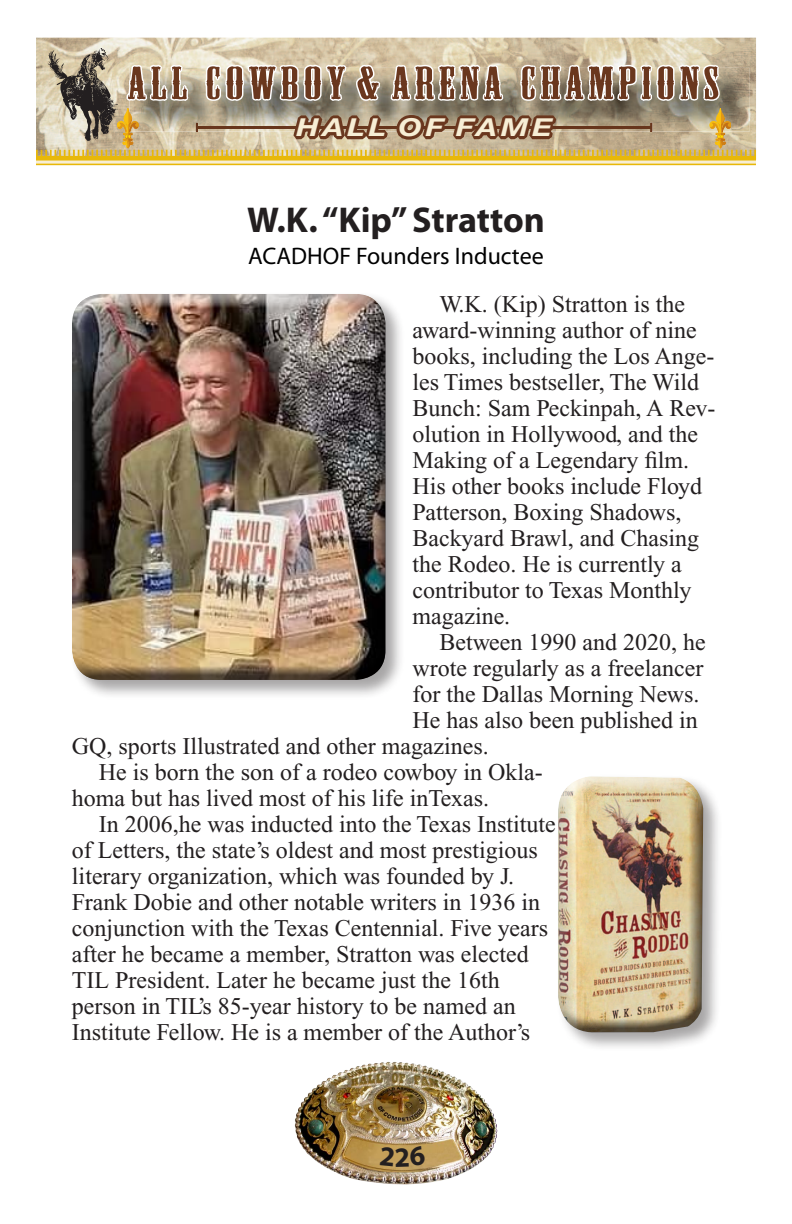
<style>
.page{position:relative;width:792px;height:1224px;background:#fff}
.page>*{position:absolute;margin:0;border:0;box-sizing:border-box;transform-origin:0 0}
.t1{font:43px "Mesquite";letter-spacing:.08em;color:#6a371e;scale:1.49 1}
.t2{font:700 36px "Myriad Pro";color:#231f20}
.t3{font:italic 700 24.8px "Helvetica Neue";letter-spacing:.13em;color:#f7eed5;scale:1.22 1}
.t4{font:24px/26px "Times New Roman";color:#231f20}
.t5{font:24px "Myriad Pro";color:#000}
.t6{font:700 24px "Myriad Pro";color:#231f20}
</style>
<div class="page">
<svg style="left:36px;top:37px;width:720px;height:129px;background:#c6b593"></svg>
<img style="left:47px;top:48px;width:70px;height:93px">
<img style="left:294px;top:1062px;width:197px;height:123px">
<div style="left:70px;top:292px;width:335px;height:408px;background:#231f20;opacity:.4"></div>
<div style="left:72px;top:293px;width:316px;height:370px;background:#fff;opacity:.75"></div>
<div style="left:72px;top:301px;width:316px;height:382px;background:#231f20;opacity:.75"></div>
<div style="left:556px;top:773px;width:167px;height:278px;background:#231f20;opacity:.4"></div>
<div style="left:557px;top:775px;width:150px;height:237px;background:#fff;opacity:.75"></div>
<div style="left:557px;top:785px;width:150px;height:250px;background:#231f20;opacity:.75"></div>
<svg style="left:380px;top:1146px;width:46px;height:20px"></svg>
<h1 class="t1" style="left:128px;top:61px;width:398px">ALL COWBOY&amp; ARENA CHAMPIONS</h1>
<p class="t3" style="left:297px;top:112px;width:211px">HALL OF FAME</p>
<h2 class="t2" style="left:247px;top:197px;width:299px">W.K. “Kip” Stratton</h2>
<p class="t5" style="left:248px;top:241px;width:297px">ACADHOF Founders Inductee</p>
<p class="t4" style="left:412px;top:291px;width:305px;text-indent:27px">W.K. (Kip) Stratton is the award-winning author of nine books, including the Los Ange&shy;les Times bestseller, The Wild<br>Bunch: Sam Peckinpah, A Rev&shy;olution in Hollywood, and the<br>Making of a Legendary film.<br>His other books include Floyd<br>Patterson, Boxing Shadows,<br>Backyard Brawl, and Chasing the Rodeo. He is currently a contributor to Texas Monthly magazine.</p>
<p class="t4" style="left:439px;top:629px;width:268px">Between 1990 and 2020, he</p>
<p class="t4" style="left:412px;top:655px;width:292px">wrote regularly as a freelancer</p>
<p class="t4" style="left:412px;top:681px;width:289px">for the Dallas Morning News.</p>
<p class="t4" style="left:412px;top:707px;width:287px">He has also been published in</p>
<p class="t4" style="left:72px;top:733px;width:418px">GQ, sports Illustrated and other magazines.</p>
<p class="t4" style="left:99px;top:759px;width:445px">He is born the son of a rodeo cowboy in Okla-</p>
<p class="t4" style="left:72px;top:785px;width:419px">homa but has lived most of his life inTexas.</p>
<p class="t4" style="left:99px;top:811px;width:458px">In 2006,he was inducted into the Texas Institute</p>
<p class="t4" style="left:72px;top:837px;width:467px">of Letters, the state’s oldest and most prestigious</p>
<p class="t4" style="left:72px;top:863px;width:444px">literary organization, which was founded by J.</p>
<p class="t4" style="left:72px;top:889px;width:470px">Frank Dobie and other notable writers in 1936 in</p>
<p class="t4" style="left:72px;top:915px;width:478px">conjunction with the Texas Centennial. Five years</p>
<p class="t4" style="left:72px;top:941px;width:458px">after he became a member, Stratton was elected</p>
<p class="t4" style="left:72px;top:967px;width:429px">TIL President. Later he became just the 16th</p>
<p class="t4" style="left:72px;top:993px;width:445px">person in TIL’s 85-year history to be named an</p>
<p class="t4" style="left:72px;top:1019px;width:460px">Institute Fellow. He is a member of the Author’s</p>
<p class="t6" style="left:389px;top:1157px;width:15px">1</p>
</div>
